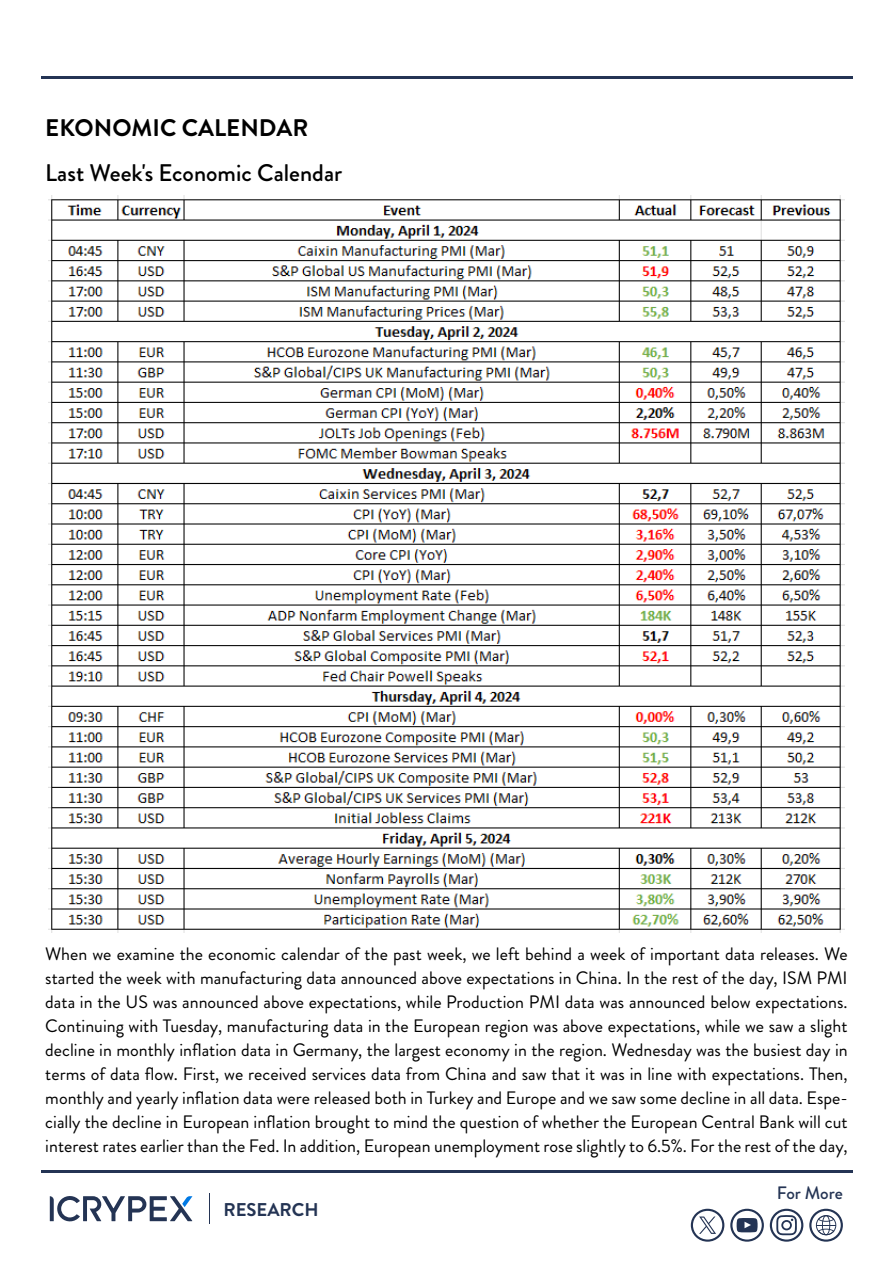
<style>
.page{position:relative;width:893px;height:1263px;background:#fff}
.page>*{position:absolute;margin:0;border:0;box-sizing:border-box;transform-origin:0 0}
.t1{font:500 24px "Brandon Grotesque";color:#000}
.t2{font:700 24px "Brandon Grotesque";color:#000}
.t3{font:700 18.45px "Brandon Grotesque";color:#243454}
.t4{font:18px/24px "Brandon Grotesque";color:#000;text-align:justify}
.t5{font:500 18px "Brandon Grotesque";letter-spacing:-.005em;color:#243454}
</style>
<div class="page">
<hr style="left:41px;top:1170px;width:811px;height:2px;background:#243454">
<hr style="left:41px;top:76px;width:811px;height:2px;background:#243454">
<svg style="left:50px;top:1196px;width:142px;height:26px"></svg>
<hr style="left:209px;top:1193px;width:1px;height:31px;background:#243454">
<svg style="left:809px;top:1209px;width:34px;height:33px"></svg>
<svg style="left:770px;top:1209px;width:33px;height:33px"></svg>
<svg style="left:730px;top:1209px;width:34px;height:33px"></svg>
<svg style="left:691px;top:1209px;width:33px;height:33px"></svg>
<img style="left:49px;top:195px;width:795px;height:737px">
<h1 class="t2" style="left:45px;top:111px;width:265px">EKONOMIC CALENDAR</h1>
<h1 class="t1" style="left:45px;top:156px;width:298px">Last Week's Economic Calendar</h1>
<p class="t4" style="left:45px;top:942px;width:804px">When we examine the economic calendar of the past week, we left behind a week of important data releases. We started the week with manufacturing data announced above expectations in China. In the rest of the day, ISM PMI data in the US was announced above expectations, while Production PMI data was announced below expectations.<br>Continuing with Tuesday, manufacturing data in the European region was above expectations, while we saw a slight decline in monthly inflation data in Germany, the largest economy in the region. Wednesday was the busiest day in terms of data flow. First, we received services data from China and saw that it was in line with expectations. Then, monthly and yearly inflation data were released both in Turkey and Europe and we saw some decline in all data. Espe&shy;cially the decline in European inflation brought to mind the question of whether the European Central Bank will cut interest rates earlier than the Fed. In addition, European unemployment rose slightly to 6.5%. For the rest of the day,</p>
<p class="t3" style="left:223px;top:1197px;width:97px">RESEARCH</p>
<p class="t5" style="left:777px;top:1181px;width:68px">For More</p>
</div>
